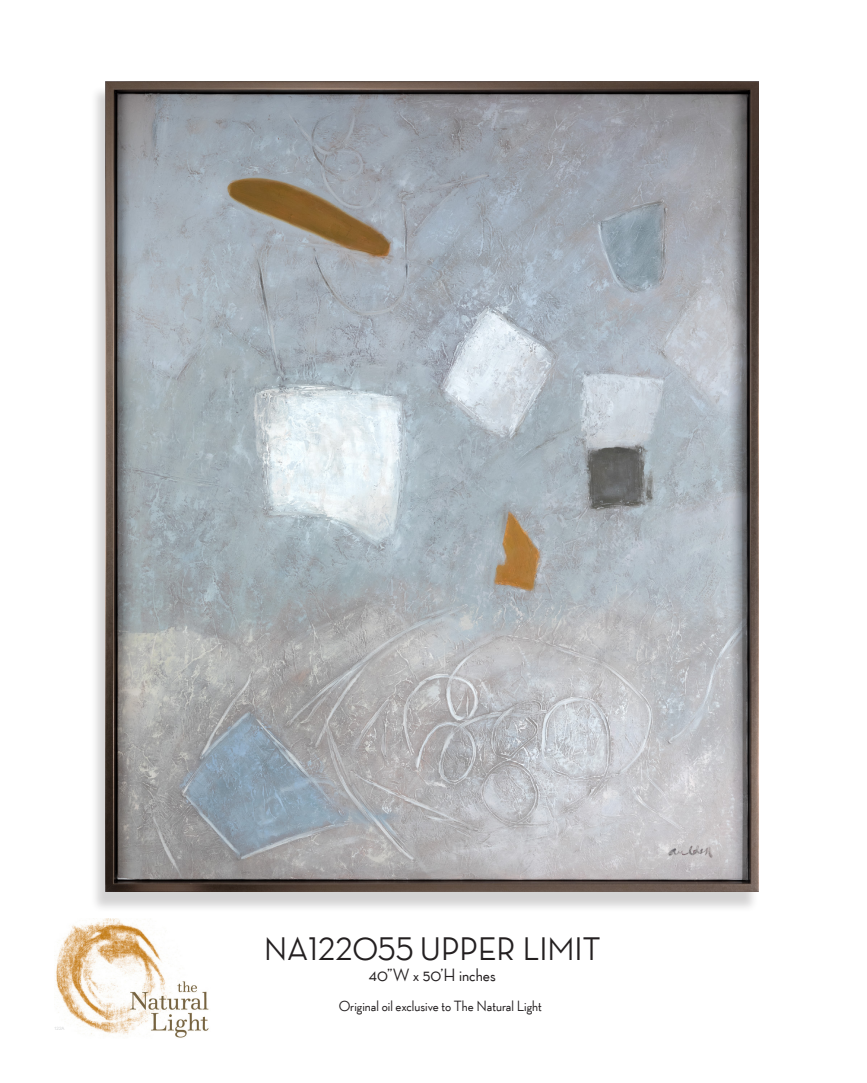
<style>
.page{position:relative;width:867px;height:1083px;background:#fff}
.page>*{position:absolute;margin:0;border:0;box-sizing:border-box;transform-origin:0 0}
.Center_Paragraph{font:500 33px "Neutraface Display TT";color:#231f20}
.Center_Paragraph-2{font:500 18px "Neutraface Display TT";color:#231f20}
.t1{font:500 15px "Neutraface Display TT";color:#231f20}
.t2{font:4.5px "Arial";color:#d5d6d8}
</style>
<div class="page">
<div style="left:90px;top:86px;width:669px;height:826px;background:#231f20;opacity:.2"></div>
<img style="left:106px;top:81px;width:652px;height:810px">
<img style="left:54px;top:918px;width:155px;height:119px">
<p class="t2" style="left:54px;top:1025px;width:12px">122A</p>
<p class="Center_Paragraph" style="left:264px;top:930px;width:338px">NA122055 UPPER LIMIT</p>
<p class="Center_Paragraph-2" style="left:369px;top:965px;width:128px">40”W x 50’H inches</p>
<p class="t1" style="left:338px;top:997px;width:204px">Original oil exclusive to The Natural Light</p>
</div>
